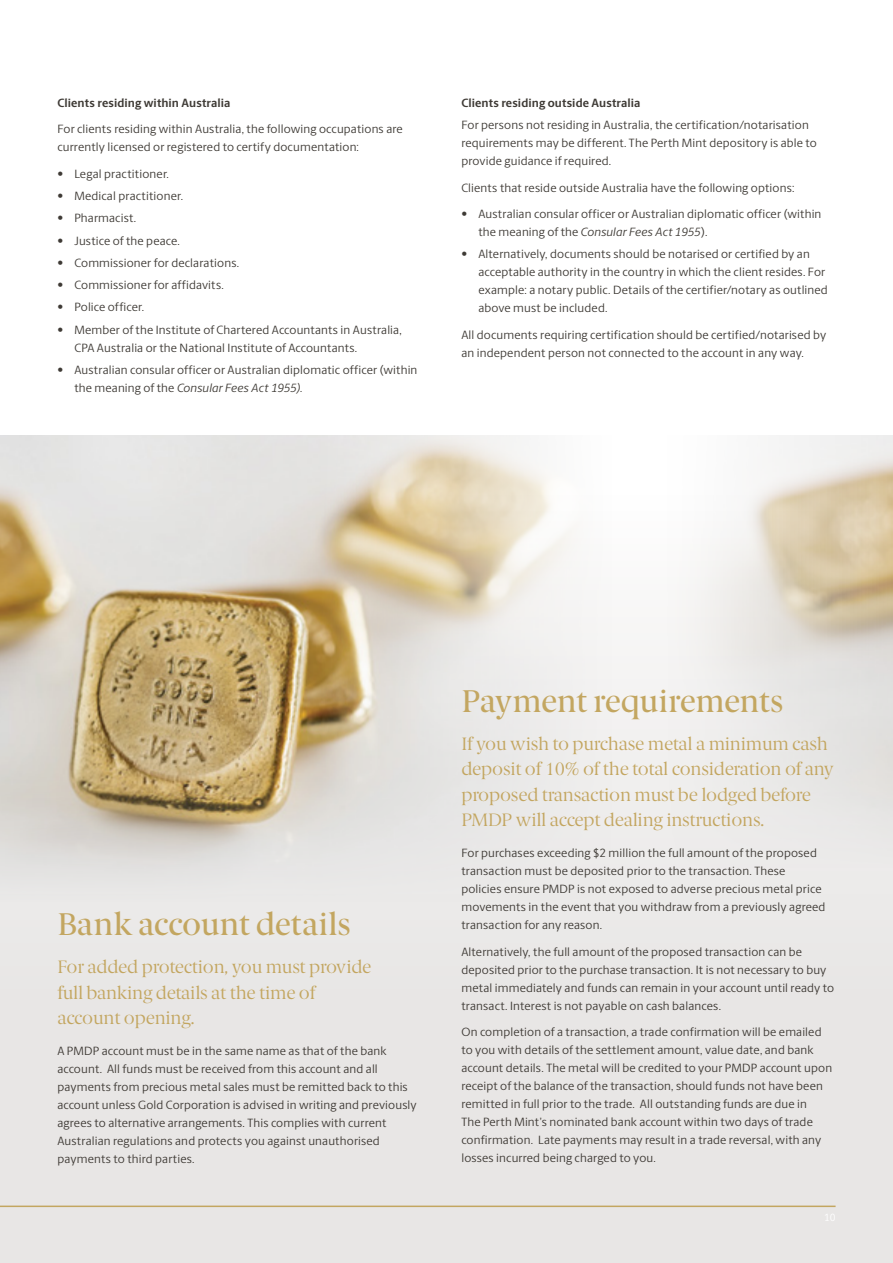
<style>
.page{position:relative;width:893px;height:1263px;background:#fff}
.page>*{position:absolute;margin:0;border:0;box-sizing:border-box;transform-origin:0 0}
.t1{font:500 31.5px "Berlingske Serif";letter-spacing:-.02em;color:#c3a660}
.t2{font:18px/25.5px "Berlingske Serif";letter-spacing:-.01em;color:#c3a660}
.t3{font:12px/18px "Berlingske Sans";letter-spacing:.015em;color:#3e3a35}
.t4{font:700 12px "Berlingske Sans";letter-spacing:.01em;color:#3e3a35}
.s1{font-style:italic}
</style>
<div class="page">
<div style="left:0;top:435px;width:893px;height:828px;background:#e8e6e5"></div>
<img style="left:674px;top:436px;width:219px;height:331px">
<img style="left:0;top:436px;width:674px;height:424px">
<hr style="left:0;top:1205px;width:836px;height:2px;background:#c3a660">
<p class="t4" style="left:57px;top:94px;width:175px">Clients residing within Australia</p>
<p class="t3" style="left:57px;top:120px;width:347px">For clients residing within Australia, the following occupations are currently licensed or registered to certify documentation:</p>
<p class="t3" style="left:57px;top:164px;width:113px">• Legal practitioner.</p>
<p class="t3" style="left:57px;top:186px;width:127px">• Medical practitioner.</p>
<p class="t3" style="left:57px;top:209px;width:80px">• Pharmacist.</p>
<p class="t3" style="left:57px;top:231px;width:124px">• Justice of the peace.</p>
<p class="t3" style="left:57px;top:253px;width:183px">• Commissioner for declarations.</p>
<p class="t3" style="left:57px;top:275px;width:168px">• Commissioner for affidavits.</p>
<p class="t3" style="left:57px;top:298px;width:88px">• Police officer.</p>
<p class="t3" style="left:74px;top:320px;width:329px;text-indent:-17px">• Member of the Institute of Chartered Accountants in Australia,<br>CPA Australia or the National Institute of Accountants.</p>
<p class="t3" style="left:74px;top:360px;width:345px;text-indent:-17px">• Australian consular officer or Australian diplomatic officer (within the meaning of the <span class="s1">Consular Fees Act 1955).</span></p>
<p class="t4" style="left:461px;top:94px;width:181px">Clients residing outside Australia</p>
<p class="t3" style="left:461px;top:115px;width:357px">For persons not residing in Australia, the certification/notarisation requirements may be different. The Perth Mint depository is able to provide guidance if required.</p>
<p class="t3" style="left:461px;top:178px;width:334px">Clients that reside outside Australia have the following options:</p>
<p class="t3" style="left:478px;top:204px;width:345px;text-indent:-17px">• Australian consular officer or Australian diplomatic officer (within the meaning of the <span class="s1">Consular Fees Act 1955</span>).</p>
<p class="t3" style="left:478px;top:245px;width:351px;text-indent:-17px">• Alternatively, documents should be notarised or certified by an acceptable authority in the country in which the client resides. For example: a notary public. Details of the certifier/notary as outlined above must be included.</p>
<p class="t3" style="left:461px;top:325px;width:366px">All documents requiring certification should be certified/notarised by an independent person not connected to the account in any way.</p>
<h1 class="t1" style="left:57px;top:899px;width:295px">Bank account details</h1>
<h2 class="t2" style="left:57px;top:954px;width:315px">For added protection, you must provide full banking details at the time of account opening.</h2>
<p class="t3" style="left:57px;top:1041px;width:361px">A PMDP account must be in the same name as that of the bank account. All funds must be received from this account and all payments from precious metal sales must be remitted back to this account unless Gold Corporation is advised in writing and previously agrees to alternative arrangements. This complies with current Australian regulations and protects you against unauthorised payments to third parties.</p>
<h1 class="t1" style="left:461px;top:675px;width:324px">Payment requirements</h1>
<h2 class="t2" style="left:461px;top:731px;width:374px">If you wish to purchase metal a minimum cash deposit of 10% of the total consideration of any proposed transaction must be lodged before PMDP will accept dealing instructions.</h2>
<p class="t3" style="left:461px;top:843px;width:366px">For purchases exceeding $2 million the full amount of the proposed transaction must be deposited prior to the transaction. These policies ensure PMDP is not exposed to adverse precious metal price movements in the event that you withdraw from a previously agreed transaction for any reason.</p>
<p class="t3" style="left:461px;top:942px;width:374px">Alternatively, the full amount of the proposed transaction can be deposited prior to the purchase transaction. It is not necessary to buy metal immediately and funds can remain in your account until ready to transact. Interest is not payable on cash balances.</p>
<p class="t3" style="left:461px;top:1022px;width:372px">On completion of a transaction, a trade confirmation will be emailed to you with details of the settlement amount, value date, and bank account details. The metal will be credited to your PMDP account upon receipt of the balance of the transaction, should funds not have been remitted in full prior to the trade. All outstanding funds are due in<br>The Perth Mint’s nominated bank account within two days of trade confirmation. Late payments may result in a trade reversal, with any losses incurred being charged to you.</p>
</div>
